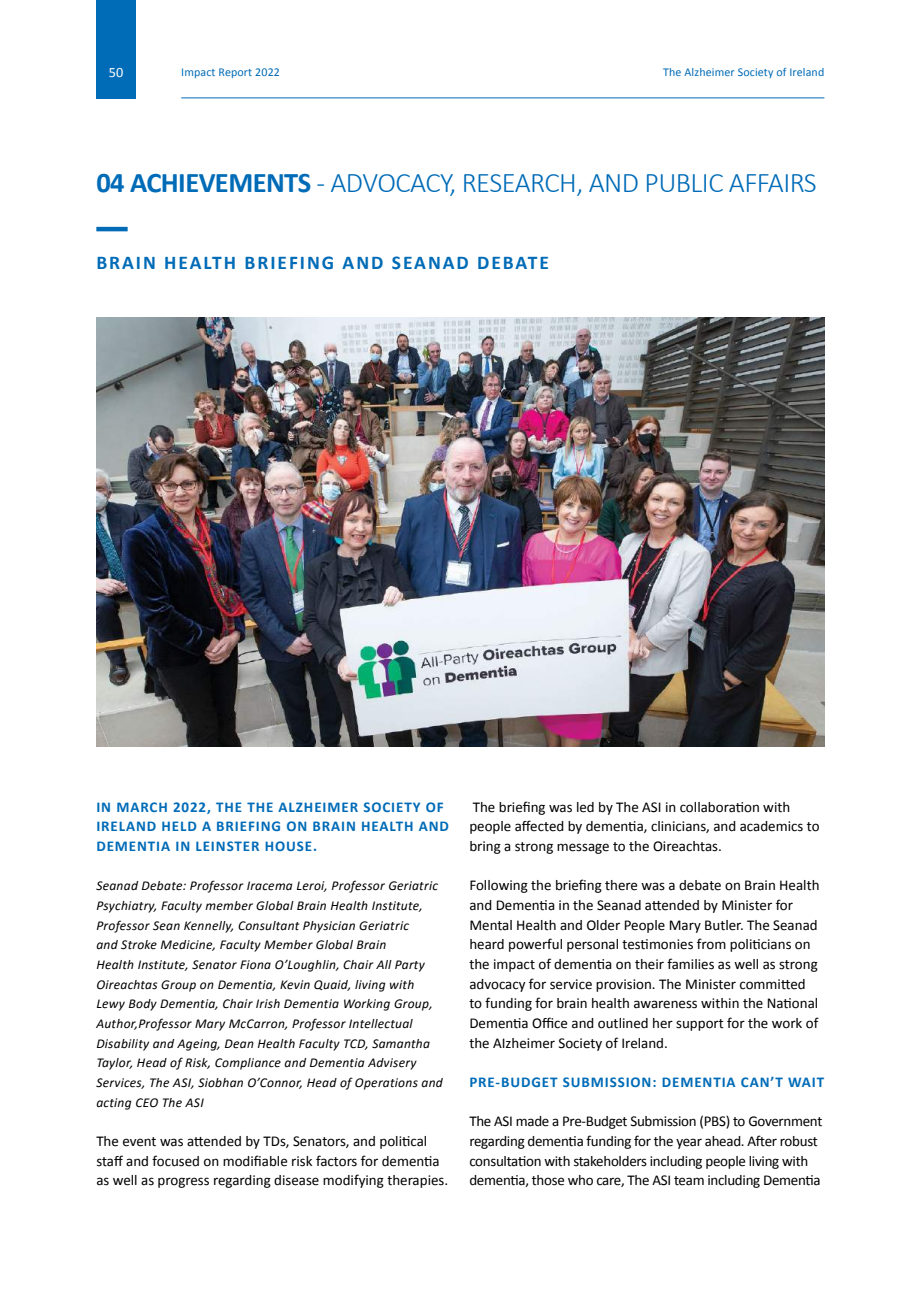
<style>
.page{position:relative;width:919px;height:1289px;background:#fff}
.page>*{position:absolute;margin:0;border:0;box-sizing:border-box;transform-origin:0 0}
.t1{font:300 28.5px "Calibri";letter-spacing:-.02em;color:#006bb7}
.t2{font:700 19.5px "Calibri";letter-spacing:.1em;color:#006bb7}
.t3{font:15px/19.6px "Calibri";color:#000}
.t4{font:15px/19.6px "Calibri";letter-spacing:-.02em;color:#000}
.t5{font:700 15px/19.6px "Calibri";letter-spacing:.06em;color:#006bb7}
.t6{font:14.25px "Calibri";color:#fff}
.t7{font:italic 13.5px/19.6px "Calibri";letter-spacing:.02em;color:#000}
.t8{font:12px "Calibri";letter-spacing:.01em;color:#006bb7}
.s1{font-weight:700}
</style>
<div class="page">
<div style="left:96px;top:0;width:40px;height:98px;background:#006bb7"></div>
<hr style="left:181px;top:97px;width:643px;height:1px;background:#006bb7">
<hr style="left:96px;top:227px;width:32px;height:4px;background:#006bb7">
<img style="left:96px;top:318px;width:728px;height:428px">
<p class="t6" style="left:109px;top:64px;width:16px">50</p>
<p class="t8" style="left:181px;top:64px;width:100px">Impact Report 2022</p>
<p class="t8" style="left:663px;top:64px;width:163px">The Alzheimer Society of Ireland</p>
<h1 class="t1" style="left:96px;top:165px;width:722px"><span class="s1">04 ACHIEVEMENTS</span> - ADVOCACY, RESEARCH, AND PUBLIC AFFAIRS</h1>
<h2 class="t2" style="left:96px;top:250px;width:454px">BRAIN HEALTH BRIEFING AND SEANAD DEBATE</h2>
<p class="t5" style="left:96px;top:797px;width:354px">IN MARCH 2022, THE THE ALZHEIMER SOCIETY OF<br>IRELAND HELD A BRIEFING ON BRAIN HEALTH AND<br>DEMENTIA IN LEINSTER HOUSE.</p>
<p class="t7" style="left:96px;top:875px;width:348px">Seanad Debate: Professor Iracema Leroi, Professor Geriatric Psychiatry, Faculty member Global Brain Health Institute, Professor Sean Kennelly, Consultant Physician Geriatric<br>and Stroke Medicine, Faculty Member Global Brain<br>Health Institute, Senator Fiona O’Loughlin, Chair All Party Oireachtas Group on Dementia, Kevin Quaid, living with Lewy Body Dementia, Chair Irish Dementia Working Group, Author,Professor Mary McCarron, Professor Intellectual Disability and Ageing, Dean Health Faculty TCD, Samantha Taylor, Head of Risk, Compliance and Dementia Advisery Services, The ASI, Siobhan O’Connor, Head of Operations and acting CEO The ASI</p>
<p class="t3" style="left:96px;top:1131px;width:353px">The event was attended by TDs, Senators, and political staff and focused on modifiable risk factors for dementia as well as progress regarding disease modifying therapies.</p>
<p class="t3" style="left:469px;top:797px;width:351px">The briefing was led by The ASI in collaboration with people affected by dementia, clinicians, and academics to bring a strong message to the Oireachtas.</p>
<p class="t3" style="left:469px;top:875px;width:352px">Following the briefing there was a debate on Brain Health and Dementia in the Seanad attended by Minister for Mental Health and Older People Mary Butler. The Seanad heard powerful personal testimonies from politicians on the impact of dementia on their families as well as strong advocacy for service provision. The Minister committed to funding for brain health awareness within the National Dementia Office and outlined her support for the work of the AIzheimer Society of Ireland.</p>
<p class="t5" style="left:469px;top:1072px;width:356px">PRE-BUDGET SUBMISSION: DEMENTIA CAN’T WAIT</p>
<p class="t4" style="left:469px;top:1111px;width:354px">The ASI made a Pre-Budget Submission (PBS) to Government regarding dementia funding for the year ahead. After robust consultation with stakeholders including people living with dementia, those who care, The ASI team including Dementia</p>
</div>
